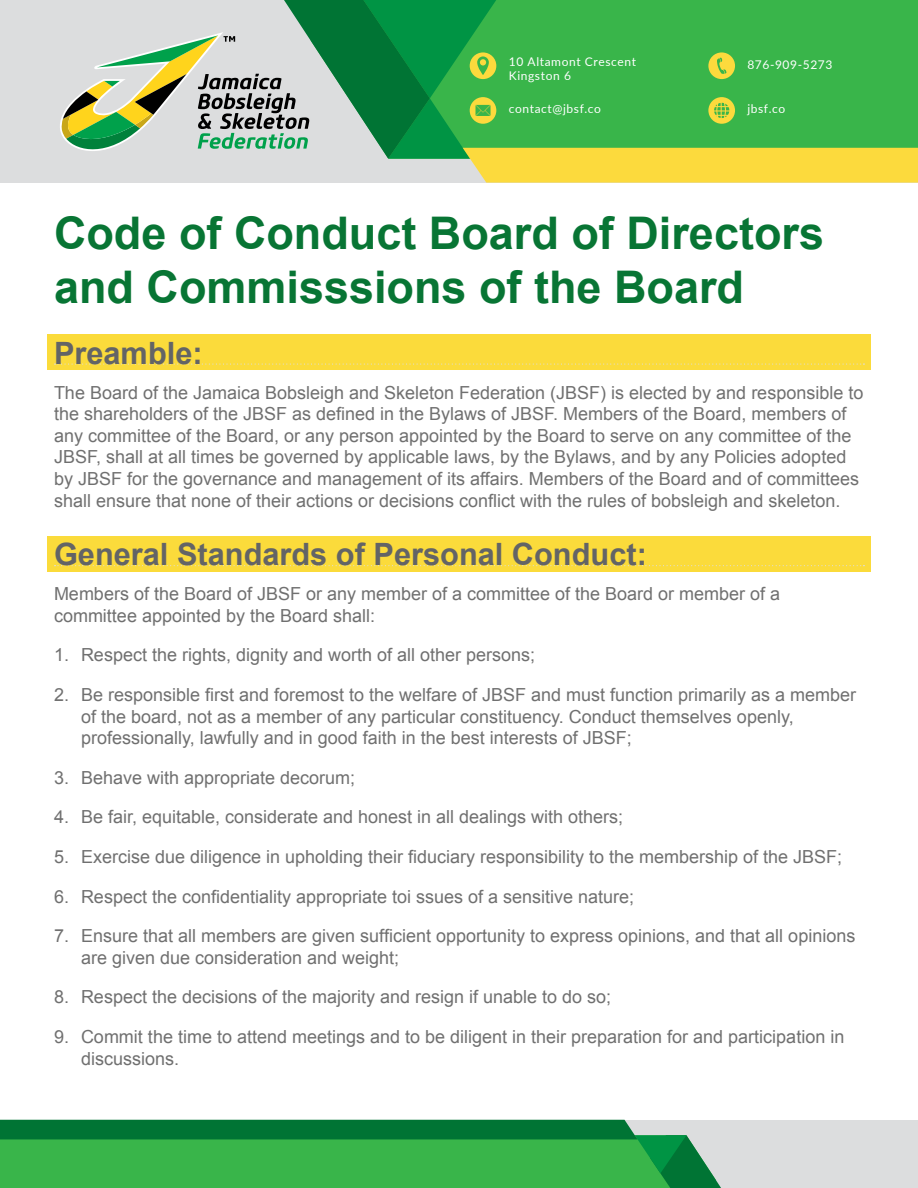
<style>
.page{position:relative;width:918px;height:1188px;background:#fff}
.page>*{position:absolute;margin:0;border:0;box-sizing:border-box;transform-origin:0 0}
.t1{font:700 45px/54px "Arial";color:#087534}
.t2{font:700 30.75px "Arial";color:#636466}
.t3{font:18px/21.6px "Arial";color:#707070}
.t4{font:12px/14.4px "Lato";letter-spacing:.05em;color:#fff}
</style>
<div class="page">
<div style="left:0;top:0;width:918px;height:183px;background:#dcddde"></div>
<div style="left:0;top:1120px;width:918px;height:68px;background:#dcddde"></div>
<svg style="left:0;top:1120px;width:721px;height:68px;background:#2fa34a"></svg>
<svg style="left:60px;top:0;width:858px;height:183px"></svg>
<div style="left:47px;top:334px;width:824px;height:36px;background:#fbdb3b"></div>
<svg style="left:55px;top:364px;width:809px;height:1px"></svg>
<div style="left:47px;top:536px;width:824px;height:36px;background:#fbdb3b"></div>
<svg style="left:55px;top:565px;width:809px;height:1px"></svg>
<p class="t4" style="left:509px;top:54px;width:129px">10 Altamont Crescent<br>Kingston 6</p>
<p class="t4" style="left:747px;top:57px;width:87px">876-909-5273</p>
<p class="t4" style="left:509px;top:101px;width:94px">contact@jbsf.co</p>
<p class="t4" style="left:747px;top:101px;width:39px">jbsf.co</p>
<h1 class="t1" style="left:54px;top:208px;width:772px">Code of Conduct Board of Directors and Commisssions of the Board</h1>
<h2 class="t2" style="left:54px;top:334px;width:150px">Preamble:</h2>
<p class="t3" style="left:54px;top:381px;width:811px">The Board of the Jamaica Bobsleigh and Skeleton Federation (JBSF) is elected by and responsible to the shareholders of the JBSF as defined in the Bylaws of JBSF. Members of the Board, members of any committee of the Board, or any person appointed by the Board to serve on any committee of the JBSF, shall at all times be governed by applicable laws, by the Bylaws, and by any Policies adopted by JBSF for the governance and management of its affairs. Members of the Board and of committees shall ensure that none of their actions or decisions conflict with the rules of bobsleigh and skeleton.</p>
<h2 class="t2" style="left:54px;top:536px;width:594px">General Standards of Personal Conduct:</h2>
<p class="t3" style="left:54px;top:583px;width:728px">Members of the Board of JBSF or any member of a committee of the Board or member of a committee appointed by the Board shall:</p>
<p class="t3" style="left:54px;top:644px;width:483px">1. Respect the rights, dignity and worth of all other persons;</p>
<p class="t3" style="left:81px;top:684px;width:777px;text-indent:-27px">2. Be responsible first and foremost to the welfare of JBSF and must function primarily as a member of the board, not as a member of any particular constituency. Conduct themselves openly, professionally, lawfully and in good faith in the best interests of JBSF;</p>
<p class="t3" style="left:54px;top:767px;width:303px">3. Behave with appropriate decorum;</p>
<p class="t3" style="left:54px;top:806px;width:571px">4. Be fair, equitable, considerate and honest in all dealings with others;</p>
<p class="t3" style="left:54px;top:846px;width:790px">5. Exercise due diligence in upholding their fiduciary responsibility to the membership of the JBSF;</p>
<p class="t3" style="left:54px;top:885px;width:582px">6. Respect the confidentiality appropriate toi ssues of a sensitive nature;</p>
<p class="t3" style="left:81px;top:925px;width:776px;text-indent:-27px">7. Ensure that all members are given sufficient opportunity to express opinions, and that all opinions are given due consideration and weight;</p>
<p class="t3" style="left:54px;top:986px;width:559px">8. Respect the decisions of the majority and resign if unable to do so;</p>
<p class="t3" style="left:81px;top:1026px;width:765px;text-indent:-27px">9. Commit the time to attend meetings and to be diligent in their preparation for and participation in discussions.</p>
</div>
